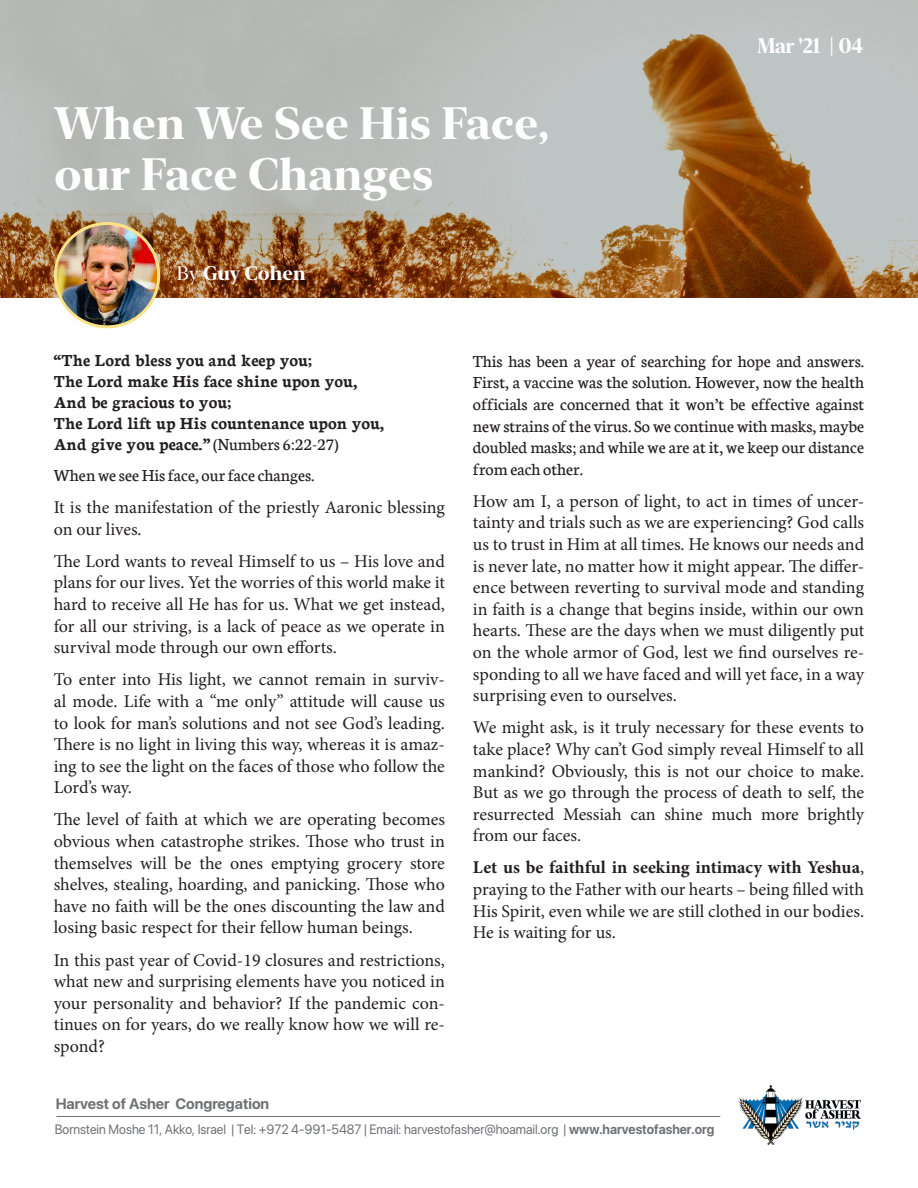
<style>
.page{position:relative;width:918px;height:1188px;background:#fff}
.page>*{position:absolute;margin:0;border:0;box-sizing:border-box;transform-origin:0 0}
.t1{font:700 45px/51px "New York Extra Large";color:#fff}
.t2{font:700 21px "New York Extra Large";letter-spacing:-.03em;color:#fff;scale:.95 1}
.t3{font:700 19.5px "New York Extra Large";color:#fff}
.t4{font:18px/21.6px "Minion Pro";color:#231f20;text-align:justify}
.t5{font:18px/21.6px "Neuton";color:#231f20;text-align:justify}
.t6{font:700 18px "Neuton";color:#231f20}
.t7{font:700 15px "SF Pro Display";color:#707176}
.t8{font:13.5px "SF Pro Display";color:#707176;scale:.95 1}
.s1{font-weight:400}
.s2{font-weight:700}
</style>
<div class="page">
<svg style="left:0;top:0;width:918px;height:298px;background:#aea191"></svg>
<img style="left:738px;top:1085px;width:123px;height:60px">
<hr style="left:57px;top:1116px;width:663px;height:1px;background:#707176">
<img style="left:55px;top:224px;width:104px;height:103px;border-radius:52px">
<div style="left:54px;top:222px;width:106px;height:106px;border:3px solid #fbe286;border-radius:50%"></div>
<p class="t1" style="left:54px;top:97px;width:497px">When We See His Face, our Face Changes</p>
<p class="t3" style="left:177px;top:261px;width:130px"><span class="s1">By</span> Guy Cohen</p>
<p class="t2" style="left:758px;top:32px;width:113px">Mar '21 | 04</p>
<p class="t6" style="left:54px;top:350px;width:260px">“The Lord bless you and keep you;</p>
<p class="t6" style="left:54px;top:371px;width:305px">The Lord make His face shine upon you,</p>
<p class="t6" style="left:54px;top:392px;width:179px">And be gracious to you;</p>
<p class="t6" style="left:54px;top:413px;width:332px">The Lord lift up His countenance upon you,</p>
<p class="t6" style="left:54px;top:434px;width:286px">And give you peace.” <span class="s1">(Numbers 6:22-27)</span></p>
<p class="t5" style="left:54px;top:465px;width:262px">When we see His face, our face changes.</p>
<p class="t4" style="left:54px;top:497px;width:393px">It is the manifestation of the priestly Aaronic blessing on our lives.</p>
<p class="t4" style="left:54px;top:550px;width:393px">The Lord wants to reveal Himself to us – His love and plans for our lives. Yet the worries of this world make it hard to receive all He has for us. What we get instead, for all our striving, is a lack of peace as we operate in survival mode through our own efforts.</p>
<p class="t4" style="left:54px;top:669px;width:393px">To enter into His light, we cannot remain in surviv&shy;al mode. Life with a “me only” attitude will cause us to look for man’s solutions and not see God’s leading.<br>There is no light in living this way, whereas it is amaz&shy;ing to see the light on the faces of those who follow the Lord’s way.</p>
<p class="t4" style="left:54px;top:809px;width:393px">The level of faith at which we are operating becomes obvious when catastrophe strikes. Those who trust in themselves will be the ones emptying grocery store shelves, stealing, hoarding, and panicking. Those who have no faith will be the ones discounting the law and losing basic respect for their fellow human beings.</p>
<p class="t4" style="left:54px;top:949px;width:393px">In this past year of Covid-19 closures and restrictions, what new and surprising elements have you noticed in your personality and behavior? If the pandemic con&shy;tinues on for years, do we really know how we will re&shy;spond?</p>
<p class="t5" style="left:473px;top:350px;width:393px">This has been a year of searching for hope and answers.<br>First, a vaccine was the solution. However, now the health officials are concerned that it won’t be effective against new strains of the virus. So we continue with masks, maybe doubled masks; and while we are at it, we keep our distance from each other.</p>
<p class="t4" style="left:473px;top:490px;width:393px">How am I, a person of light, to act in times of uncer&shy;tainty and trials such as we are experiencing? God calls us to trust in Him at all times. He knows our needs and is never late, no matter how it might appear. The differ&shy;ence between reverting to survival mode and standing in faith is a change that begins inside, within our own hearts. These are the days when we must diligently put on the whole armor of God, lest we find ourselves re&shy;sponding to all we have faced and will yet face, in a way surprising even to ourselves.</p>
<p class="t4" style="left:473px;top:717px;width:393px">We might ask, is it truly necessary for these events to take place? Why can’t God simply reveal Himself to all mankind? Obviously, this is not our choice to make.<br>But as we go through the process of death to self, the resurrected Messiah can shine much more brightly from our faces.</p>
<p class="t4" style="left:473px;top:857px;width:393px"><span class="s2">Let us be faithful in seeking intimacy with Yeshua</span>, praying to the Father with our hearts – being filled with His Spirit, even while we are still clothed in our bodies.<br>He is waiting for us.</p>
<p class="t7" style="left:56px;top:1095px;width:215px">Harvest of Asher Congregation</p>
<p class="t8" style="left:55px;top:1121px;width:696px">Bornstein Moshe 11, Akko, Israel | Tel: +972 4-991-5487 | Email: harvestofasher@hoamail.org | <span class="s2">www.harvestofasher.org</span></p>
</div>
